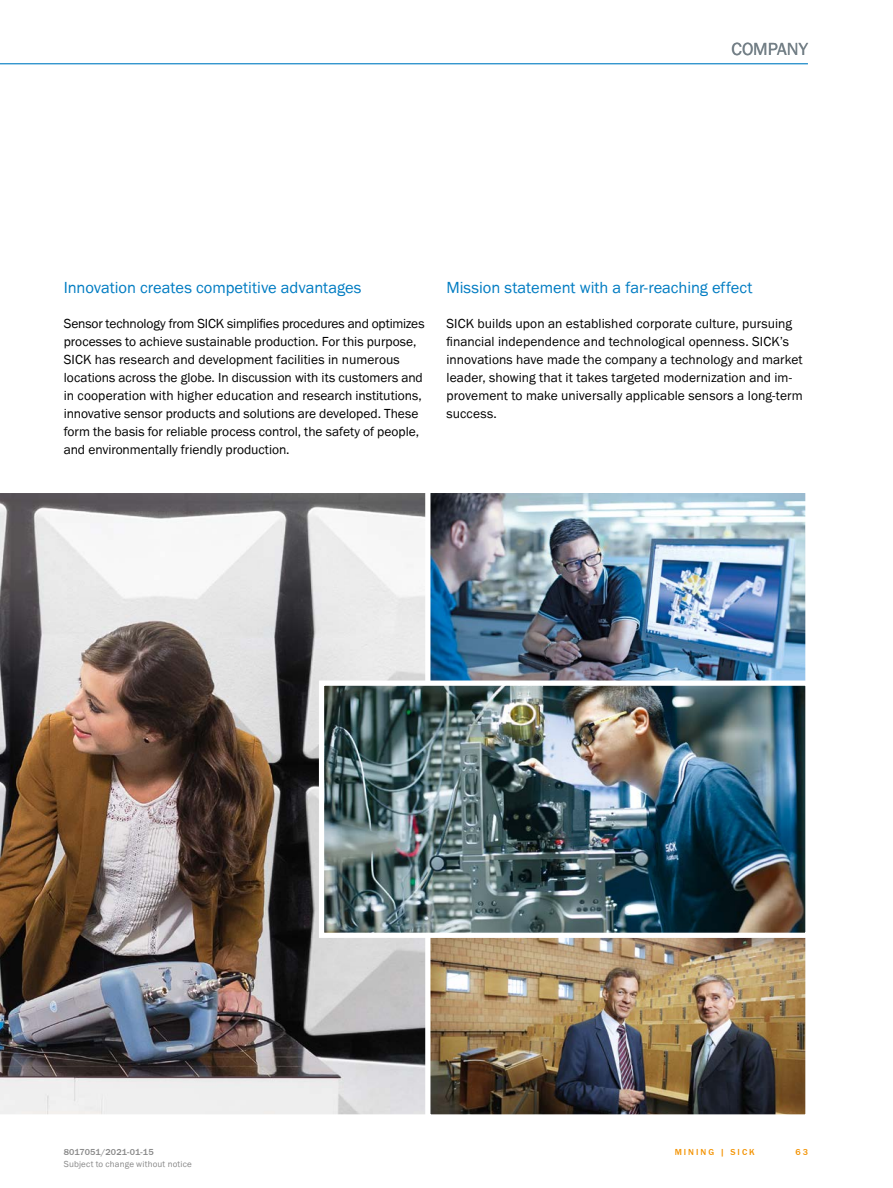
<style>
.page{position:relative;width:893px;height:1188px;background:#fff}
.page>*{position:absolute;margin:0;border:0;box-sizing:border-box;transform-origin:0 0}
.t1{font:18px "SICK Franklin";letter-spacing:-.005em;color:#737f86}
.t2{font:16.5px "SICK Franklin";letter-spacing:-.005em;color:#007cc2}
.t3{font:13.5px/17.9px "SICK Franklin";color:#000}
.t4{font:9px "SICK Franklin";letter-spacing:.02em;color:#878787}
.t5{font:500 9px "SICK Franklin";letter-spacing:.005em;color:#878787}
.t6{font:500 9px "SICK Franklin";letter-spacing:.225em;color:#f39200}
</style>
<div class="page">
<hr style="left:0;top:63px;width:808px;height:1px;background:#007cc2">
<img style="left:0;top:493px;width:425px;height:622px">
<img style="left:431px;top:938px;width:373px;height:176px">
<div style="left:425px;top:920px;width:385px;height:200px;border:5px solid #fff"></div>
<img style="left:431px;top:494px;width:373px;height:187px">
<div style="left:425px;top:488px;width:385px;height:217px;border:5px solid #fff"></div>
<img style="left:325px;top:687px;width:479px;height:245px">
<div style="left:319px;top:681px;width:491px;height:257px;border:5px solid #fff"></div>
<h1 class="t1" style="left:731px;top:38px;width:78px">COMPANY</h1>
<p class="t2" style="left:64px;top:277px;width:299px">Innovation creates competitive advantages</p>
<p class="t3" style="left:64px;top:315px;width:362px">Sensor technology from SICK simplifies procedures and optimizes processes to achieve sustainable production. For this purpose, SICK has research and development facilities in numerous locations across the globe. In discussion with its customers and in cooperation with higher education and research institutions, innovative sensor products and solutions are developed. These form the basis for reliable process control, the safety of people, and environmentally friendly production.</p>
<p class="t2" style="left:446px;top:277px;width:307px">Mission statement with a far-reaching effect</p>
<p class="t3" style="left:446px;top:315px;width:358px">SICK builds upon an established corporate culture, pursuing financial independence and technological openness. SICK’s innovations have made the company a technology and market leader, showing that it takes targeted modernization and im&shy;provement to make universally applicable sensors a long-term success.</p>
<p class="t5" style="left:64px;top:1146px;width:91px">8017051/2021-01-15</p>
<p class="t4" style="left:64px;top:1159px;width:130px">Subject to change without notice</p>
<p class="t6" style="left:675px;top:1146px;width:82px">Mi ni ng | SICK</p>
<p class="t6" style="left:795px;top:1146px;width:14px">63</p>
</div>
